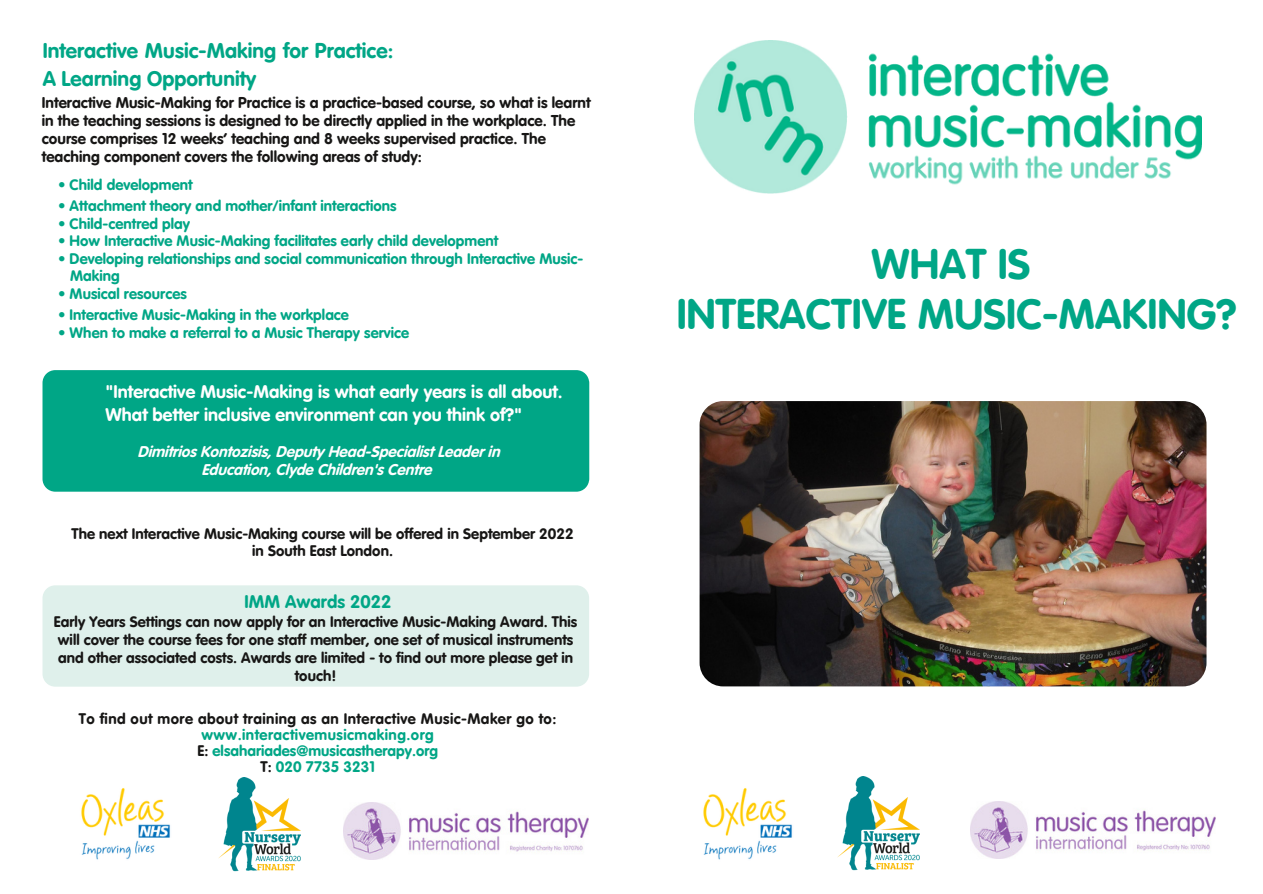
<style>
.page{position:relative;width:1263px;height:894px;background:#fff}
.page>*{position:absolute;margin:0;border:0;box-sizing:border-box;transform-origin:0 0}
.t1{font:42px "VAG Rounded Bold";letter-spacing:.005em;color:#00a686}
.t2{font:21px/28px "VAG Rounded Bold";letter-spacing:.005em;color:#00a686}
.t3{font:18px/22.5px "VAG Rounded Bold";letter-spacing:.005em;color:#fff}
.t4{font:18px "VAG Rounded Bold";letter-spacing:.005em;color:#00a686}
.t5{font:15.3px/18px "VAG Rounded Bold";letter-spacing:.005em;color:#171615}
.t6{font:italic 700 15.3px/18px "VAG Rounded";letter-spacing:.005em;color:#fff;text-align:center}
.t7{font:15px "VAG Rounded Bold";letter-spacing:.005em;color:#00a686}
.t8{font:15px/18px "VAG Rounded Bold";letter-spacing:.005em;color:#171615;text-align:center}
.t9{font:15px/15.8px "VAG Rounded Bold";letter-spacing:.03em;color:#171615;text-align:center}
.s1{color:#00a686}
.s2{color:#171615}
</style>
<div class="page">
<div style="left:43px;top:370px;width:546px;height:121px;background:#00a686;border-radius:13px"></div>
<div style="left:43px;top:585px;width:546px;height:101px;background:#dff0eb;border-radius:13px"></div>
<img style="left:694px;top:40px;width:507px;height:153px">
<img style="left:344px;top:802px;width:245px;height:57px">
<img style="left:970px;top:801px;width:245px;height:57px">
<img style="left:81px;top:788px;width:90px;height:72px">
<img style="left:703px;top:788px;width:90px;height:72px">
<img style="left:218px;top:777px;width:82px;height:95px">
<img style="left:838px;top:776px;width:82px;height:95px">
<img style="left:700px;top:401px;width:506px;height:285px;border-radius:24px">
<p class="t2" style="left:43px;top:38px;width:352px">Interactive Music-Making for Practice:<br>A Learning Opportunity</p>
<p class="t5" style="left:42px;top:95px;width:550px">Interactive Music-Making for Practice is a practice-based course, so what is learnt in the teaching sessions is designed to be directly applied in the workplace. The course comprises 12 weeks’ teaching and 8 weeks supervised practice. The teaching component covers the following areas of study:</p>
<p class="t7" style="left:58px;top:178px;width:136px">• Child development</p>
<p class="t7" style="left:58px;top:200px;width:340px">• Attachment theory and mother/infant interactions</p>
<p class="t7" style="left:58px;top:218px;width:134px">• Child-centred play</p>
<p class="t7" style="left:58px;top:235px;width:442px">• How Interactive Music-Making facilitates early child development</p>
<p class="t7" style="left:58px;top:253px;width:527px">• Developing relationships and social communication through Interactive Music-</p>
<p class="t7" style="left:70px;top:269px;width:51px">Making</p>
<p class="t7" style="left:58px;top:287px;width:130px">• Musical resources</p>
<p class="t7" style="left:58px;top:308px;width:292px">• Interactive Music-Making in the workplace</p>
<p class="t7" style="left:58px;top:326px;width:353px">• When to make a referral to a Music Therapy service</p>
<p class="t3" style="left:105px;top:382px;width:459px">"Interactive Music-Making is what early years is all about.<br>What better inclusive environment can you think of?"</p>
<p class="t6" style="left:137px;top:443px;width:364px">Dimitrios Kontozisis, Deputy Head-Specialist Leader in<br>Education, Clyde Children's Centre</p>
<p class="t8" style="left:71px;top:526px;width:504px;line-height:16.8px">The next Interactive Music-Making course will be offered in September 2022 in South East London.</p>
<p class="t4" style="left:244px;top:594px;width:149px">IMM Awards 2022</p>
<p class="t8" style="left:54px;top:613px;width:525px">Early Years Settings can now apply for an Interactive Music-Making Award. This will cover the course fees for one staff member, one set of musical instruments and other associated costs. Awards are limited - to find out more please get in touch!</p>
<p class="t9" style="left:79px;top:712px;width:479px">To find out more about training as an Interactive Music-Maker go to: <span class="s1">www.interactivemusicmaking.org</span></p>
<p class="t7" style="left:197px;top:744px;width:242px"><span class="s2">E:</span> elsahariades@musicastherapy.org</p>
<p class="t7" style="left:261px;top:759px;width:116px"><span class="s2">T:</span> 020 7735 3231</p>
<p class="t1" style="left:871px;top:247px;width:160px">WHAT IS</p>
<p class="t1" style="left:677px;top:296px;width:561px">INTERACTIVE MUSIC-MAKING?</p>
</div>
